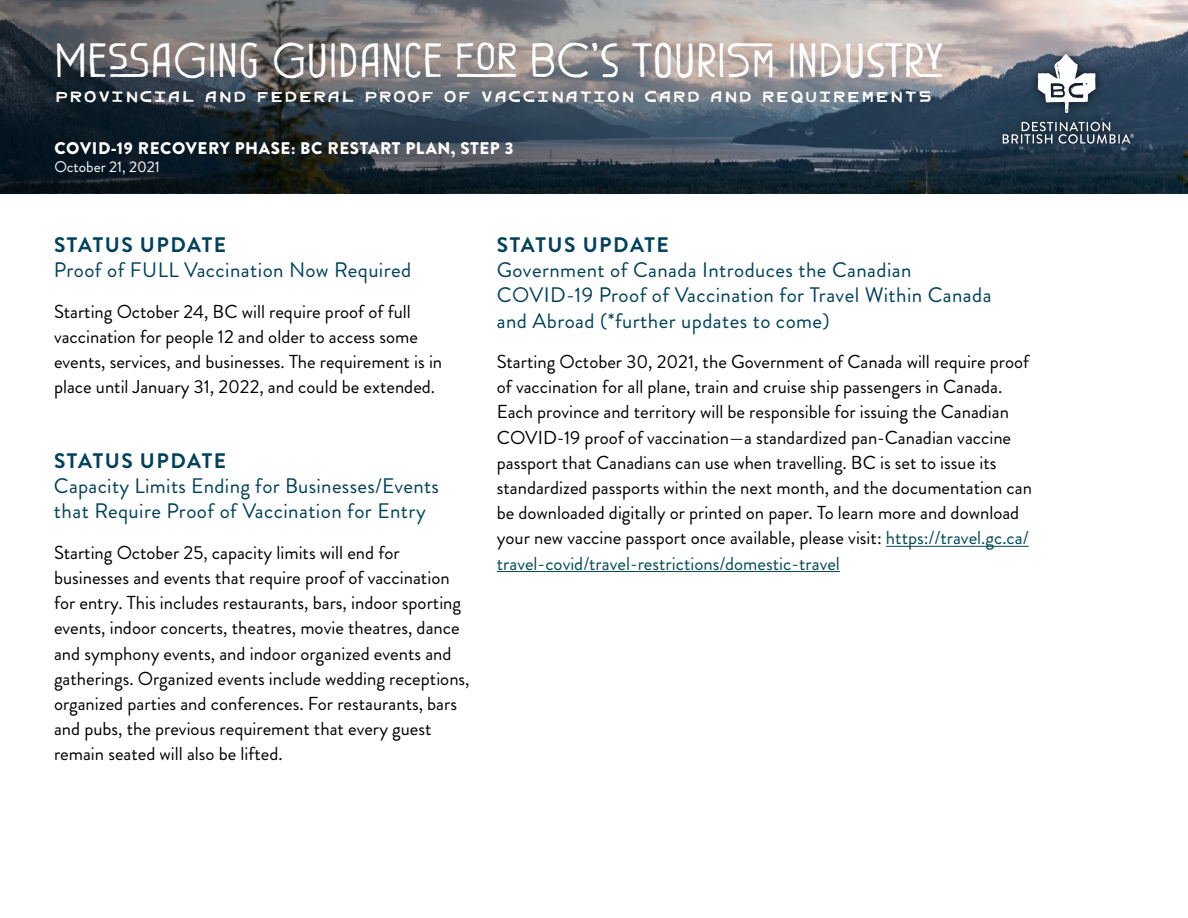
<style>
.page{position:relative;width:1188px;height:918px;background:#fff}
.page>*{position:absolute;margin:0;border:0;box-sizing:border-box;transform-origin:0 0}
.t1{font:36px "Great Forestv 2 Pro";color:#fff}
.t2{font:23.7px "Great Forest Small Caps";color:#fff}
.t3{font:21px/25.2px "Brandon Grotesque";letter-spacing:.02em;color:#00415b}
.t4{font:700 21px "Brandon Grotesque";letter-spacing:.07em;color:#00415b}
.t5{font:18.75px/25.2px "Brandon Grotesque";color:#000}
.t6{font:900 16.8px "Brandon Grotesque";letter-spacing:.035em;color:#fff}
.t7{font:15.3px "Brandon Grotesque";color:#fff}
.s1{color:#004a55}
</style>
<div class="page">
<svg style="left:0;top:0;width:1188px;height:193px;background:#585f66"></svg>
<div style="left:993px;top:45px;width:150px;height:108px;background:#000;opacity:.75"></div>
<svg style="left:1038px;top:54px;width:57px;height:59px"></svg>
<svg style="left:1003px;top:122px;width:131px;height:22px;background:#536271"></svg>
<hr style="left:886px;top:546px;width:143px;height:1px;background:#004a55">
<hr style="left:497px;top:571px;width:343px;height:1px;background:#004a55">
<h1 class="t1" style="left:54px;top:33px;width:891px">MES_SAGING GUIDANCE F_O_R BC'S TOURIS≠M INDUSTR_Y</h1>
<p class="t2" style="left:54px;top:87px;width:880px">Provincial and Federal Proof of Vaccination Card and Requirements</p>
<p class="t6" style="left:54px;top:136px;width:461px">COVID-19 RECOVERY PHASE: BC RESTART PLAN, STEP 3</p>
<p class="t7" style="left:54px;top:156px;width:107px">October 21, 2021</p>
<p class="t4" style="left:54px;top:230px;width:174px">STATUS UPDATE</p>
<p class="t3" style="left:54px;top:258px;width:359px">Proof of FULL Vaccination Now Required</p>
<p class="t5" style="left:54px;top:299px;width:390px">Starting October 24, BC will require proof of full vaccination for people 12 and older to access some events, services, and businesses. The requirement is in place until January 31, 2022, and could be extended.</p>
<p class="t4" style="left:54px;top:446px;width:174px">STATUS UPDATE</p>
<p class="t3" style="left:54px;top:474px;width:387px">Capacity Limits Ending for Businesses/Events that Require Proof of Vaccination for Entry</p>
<p class="t5" style="left:54px;top:540px;width:417px">Starting October 25, capacity limits will end for businesses and events that require proof of vaccination for entry. This includes restaurants, bars, indoor sporting events, indoor concerts, theatres, movie theatres, dance and symphony events, and indoor organized events and gatherings. Organized events include wedding receptions, organized parties and conferences. For restaurants, bars and pubs, the previous requirement that every guest remain seated will also be lifted.</p>
<p class="t4" style="left:497px;top:230px;width:174px">STATUS UPDATE</p>
<p class="t3" style="left:497px;top:258px;width:496px">Government of Canada Introduces the Canadian<br>COVID-19 Proof of Vaccination for Travel Within Canada and Abroad (*further updates to come)</p>
<p class="t5" style="left:497px;top:349px;width:537px">Starting October 30, 2021, the Government of Canada will require proof of vaccination for all plane, train and cruise ship passengers in Canada.<br>Each province and territory will be responsible for issuing the Canadian COVID-19 proof of vaccination—a standardized pan-Canadian vaccine passport that Canadians can use when travelling. BC is set to issue its standardized passports within the next month, and the documentation can be downloaded digitally or printed on paper. To learn more and download your new vaccine passport once available, please visit: <span class="s1">https://travel.gc.ca/ travel-covid/travel-restrictions/domestic-travel</span></p>
</div>
